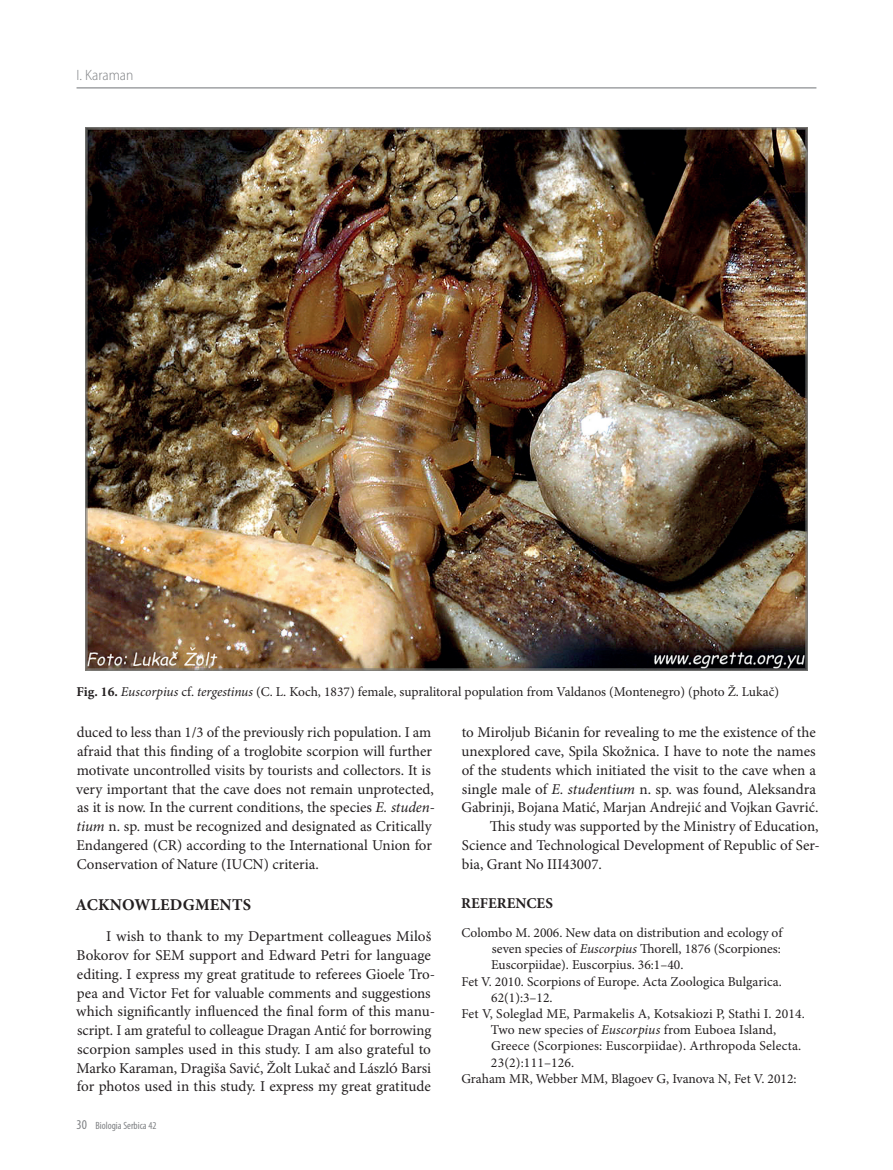
<style>
.page{position:relative;width:893px;height:1170px;background:#fff}
.page>*{position:absolute;margin:0;border:0;box-sizing:border-box;transform-origin:0 0}
.t1{font:700 16.5px "Minion Pro";letter-spacing:.01em;color:#231f20}
.t2{font:15px/18.8px "Minion Pro";color:#231f20}
.t3{font:700 15px "Minion Pro";color:#231f20}
.t4{font:300 semi-condensed 15px "Myriad Pro";color:#808285}
.t5{font:13.5px "Minion Pro";color:#231f20}
.t6{font:condensed 10.5px "Myriad Pro";color:#808285}
.s1{font-weight:700}
.s2{font-style:italic}
.s3{font-size:13.5px}
</style>
<div class="page">
<hr style="left:77px;top:87px;width:739px;height:1px;background:#808285">
<img style="left:85px;top:128px;width:723px;height:542px">
<p class="t4" style="left:77px;top:67px;width:58px">I. Karaman</p>
<p class="t5" style="left:77px;top:683px;width:704px"><span class="s1">Fig. 16.</span> <span class="s2">Euscorpius</span> cf. <span class="s2">tergestinus</span> (C. L. Koch, 1837) female, supralitoral population from Valdanos (Montenegro) (photo Ž. Lukač)</p>
<p class="t2" style="left:76px;top:723px;width:360px">duced to less than 1/3 of the previously rich population. I am afraid that this finding of a troglobite scorpion will further motivate uncontrolled visits by tourists and collectors. It is very important that the cave does not remain unprotected, as it is now. In the current conditions, the species <span class="s2">E. studen&shy;tium</span> n. sp. must be recognized and designated as Critically Endangered (CR) according to the International Union for Conservation of Nature (IUCN) criteria.</p>
<p class="t1" style="left:75px;top:894px;width:177px">ACKNOWLEDGMENTS</p>
<p class="t2" style="left:76px;top:927px;width:360px;text-indent:30px">I wish to thank to my Department colleagues Miloš Bokorov for SEM support and Edward Petri for language editing. I express my great gratitude to referees Gioele Tro&shy;pea and Victor Fet for valuable comments and suggestions which significantly influenced the final form of this manu&shy;script. I am grateful to colleague Dragan Antić for borrowing scorpion samples used in this study. I am also grateful to Marko Karaman, Dragiša Savić, Žolt Lukač and LászlÓ Barsi for photos used in this study. I express my great gratitude</p>
<p class="t6" style="left:77px;top:1119px;width:81px"><span class="s3">30</span> Biologia Serbica 42</p>
<p class="t2" style="left:462px;top:723px;width:355px">to Miroljub Bićanin for revealing to me the existence of the</p>
<p class="t2" style="left:462px;top:742px;width:356px">unexplored cave, Spila Skožnica. I have to note the names</p>
<p class="t2" style="left:462px;top:761px;width:356px">of the students which initiated the visit to the cave when a</p>
<p class="t2" style="left:462px;top:780px;width:356px">single male of <span class="s2">E. studentium</span> n. sp. was found, Aleksandra</p>
<p class="t2" style="left:461px;top:798px;width:358px">Gabrinji, Bojana Matić, Marjan Andrejić and Vojkan Gavrić.</p>
<p class="t2" style="left:490px;top:817px;width:330px">This study was supported by the Ministry of Education,</p>
<p class="t2" style="left:462px;top:836px;width:360px">Science and Technological Development of Republic of Ser-</p>
<p class="t2" style="left:462px;top:855px;width:142px">bia, Grant No III43007.</p>
<p class="t3" style="left:461px;top:894px;width:93px">REFERENCES</p>
<p class="t5" style="left:461px;top:924px;width:322px">Colombo M. 2006. New data on distribution and ecology of</p>
<p class="t5" style="left:492px;top:940px;width:291px">seven species of <span class="s2">Euscorpius</span> Thorell, 1876 (Scorpiones:</p>
<p class="t5" style="left:491px;top:956px;width:194px">Euscorpiidae). Euscorpius. 36:1–40.</p>
<p class="t5" style="left:461px;top:973px;width:322px">Fet V. 2010. Scorpions of Europe. Acta Zoologica Bulgarica.</p>
<p class="t5" style="left:491px;top:989px;width:63px">62(1):3–12.</p>
<p class="t5" style="left:461px;top:1005px;width:345px">Fet V, Soleglad ME, Parmakelis A, Kotsakiozi P, Stathi I. 2014.</p>
<p class="t5" style="left:491px;top:1021px;width:287px">Two new species of <span class="s2">Euscorpius</span> from Euboea Island,</p>
<p class="t5" style="left:491px;top:1037px;width:312px">Greece (Scorpiones: Euscorpiidae). Arthropoda Selecta.</p>
<p class="t5" style="left:491px;top:1054px;width:85px">23(2):111–126.</p>
<p class="t5" style="left:461px;top:1070px;width:337px">Graham MR, Webber MM, Blagoev G, Ivanova N, Fet V. 2012:</p>
</div>
